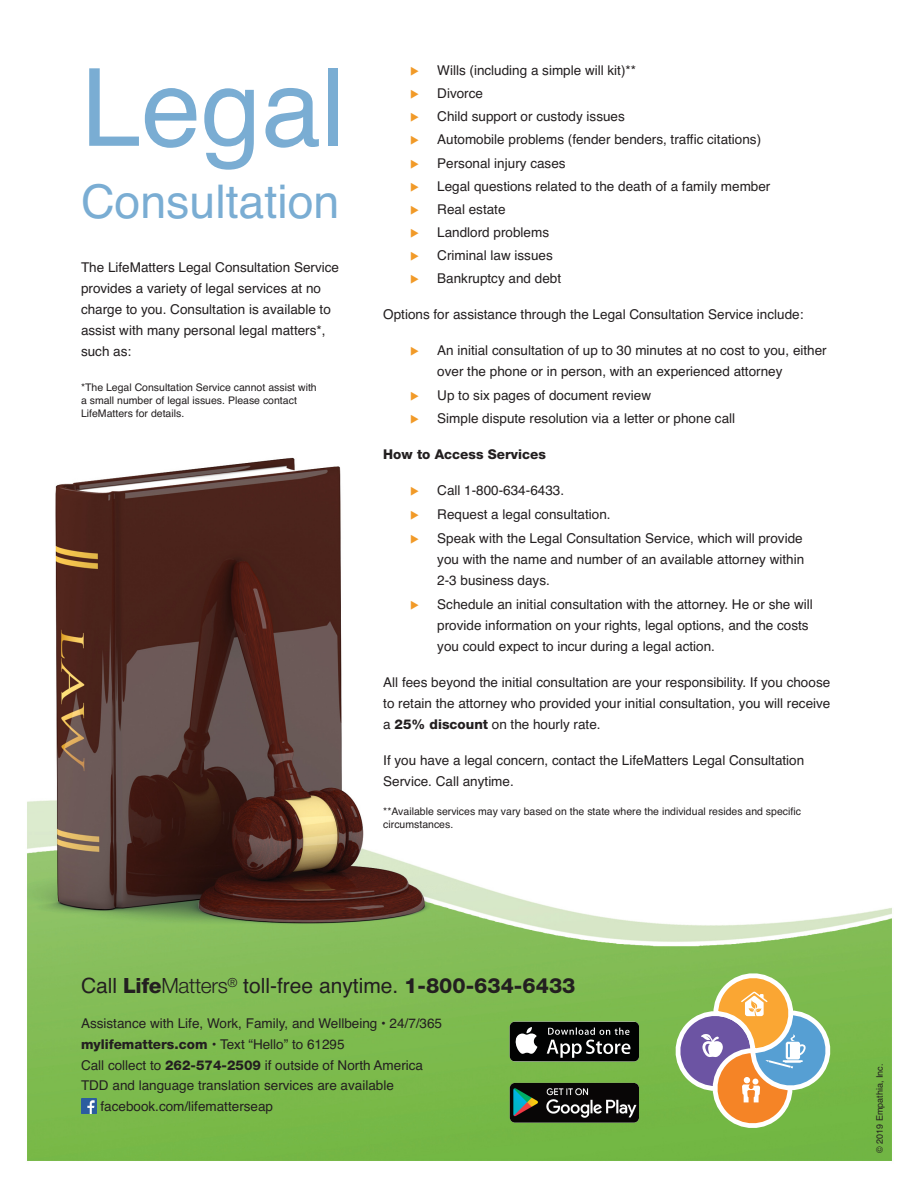
<style>
.page{position:relative;width:918px;height:1188px;background:#fff}
.page>*{position:absolute;margin:0;border:0;box-sizing:border-box;transform-origin:0 0}
.t1{font:108px "Helvetica";color:#7aadd3}
.t2{font:46.5px "Helvetica";color:#7aadd3}
.t3{font:21px "Helvetica";color:#231f20}
.t4{font:13.5px/21px "Helvetica";color:#231f20}
.t5{font:800 13.5px "Helvetica Neue LT Std";color:#231f20}
.t6{font:10.5px/12.6px "Helvetica";color:#231f20}
.t7{font:9px "Helvetica";color:#231f20}
.s1{color:#f19a28}
.s2{font-family:"Helvetica Neue LT Std";font-weight:800}
.s3{font-family:"Helvetica Neue LT Std";font-weight:300}
</style>
<div class="page">
<img style="left:27px;top:457px;width:865px;height:704px">
<svg style="left:674px;top:965px;width:164px;height:171px;background:#a3b077"></svg>
<img style="left:81px;top:1098px;width:15px;height:16px">
<svg style="left:510px;top:1022px;width:129px;height:39px;background:#323333"></svg>
<img style="left:510px;top:1083px;width:129px;height:40px">
<h1 class="t1" style="left:81px;top:68px;width:266px">Legal</h1>
<h2 class="t2" style="left:81px;top:184px;width:260px">Consultation</h2>
<p class="t4" style="left:81px;top:258px;width:260px">The LifeMatters Legal Consultation Service provides a variety of legal services at no charge to you. Consultation is available to assist with many personal legal matters*, such as:</p>
<p class="t6" style="left:81px;top:382px;width:237px">*The Legal Consultation Service cannot assist with a small number of legal issues. Please contact<br>LifeMatters for details.</p>
<p class="t4" style="left:410px;top:61px;width:227px"><span class="s1">◆</span> Wills (including a simple will kit)**</p>
<p class="t4" style="left:410px;top:84px;width:74px"><span class="s1">◆</span> Divorce</p>
<p class="t4" style="left:410px;top:107px;width:216px"><span class="s1">◆</span> Child support or custody issues</p>
<p class="t4" style="left:410px;top:130px;width:352px"><span class="s1">◆</span> Automobile problems (fender benders, traffic citations)</p>
<p class="t4" style="left:410px;top:154px;width:157px"><span class="s1">◆</span> Personal injury cases</p>
<p class="t4" style="left:410px;top:177px;width:362px"><span class="s1">◆</span> Legal questions related to the death of a family member</p>
<p class="t4" style="left:410px;top:200px;width:97px"><span class="s1">◆</span> Real estate</p>
<p class="t4" style="left:410px;top:223px;width:140px"><span class="s1">◆</span> Landlord problems</p>
<p class="t4" style="left:410px;top:246px;width:144px"><span class="s1">◆</span> Criminal law issues</p>
<p class="t4" style="left:410px;top:269px;width:152px"><span class="s1">◆</span> Bankruptcy and debt</p>
<p class="t4" style="left:383px;top:305px;width:422px">Options for assistance through the Legal Consultation Service include:</p>
<p class="t4" style="left:437px;top:341px;width:391px;text-indent:-27px"><span class="s1">◆</span> An initial consultation of up to 30 minutes at no cost to you, either over the phone or in person, with an experienced attorney</p>
<p class="t4" style="left:410px;top:386px;width:242px"><span class="s1">◆</span> Up to six pages of document review</p>
<p class="t4" style="left:410px;top:409px;width:326px"><span class="s1">◆</span> Simple dispute resolution via a letter or phone call</p>
<p class="t5" style="left:383px;top:446px;width:164px">How to Access Services</p>
<p class="t4" style="left:410px;top:481px;width:155px"><span class="s1">◆</span> Call 1-800-634-6433.</p>
<p class="t4" style="left:410px;top:505px;width:202px"><span class="s1">◆</span> Request a legal consultation.</p>
<p class="t4" style="left:437px;top:529px;width:368px;text-align:justify;text-indent:-27px"><span class="s1">◆</span> Speak with the Legal Consultation Service, which will provide you with the name and number of an available attorney within 2-3 business days.</p>
<p class="t4" style="left:437px;top:596px;width:377px;text-indent:-27px"><span class="s1">◆</span> Schedule an initial consultation with the attorney. He or she will provide information on your rights, legal options, and the costs you could expect to incur during a legal action.</p>
<p class="t4" style="left:383px;top:674px;width:449px;text-align:justify">All fees beyond the initial consultation are your responsibility. If you choose to retain the attorney who provided your initial consultation, you will receive a <span class="s2">25% discount</span> on the hourly rate.</p>
<p class="t4" style="left:383px;top:752px;width:422px">If you have a legal concern, contact the LifeMatters Legal Consultation<br>Service. Call anytime.</p>
<p class="t6" style="left:383px;top:806px;width:419px">**Available services may vary based on the state where the individual resides and specific circumstances.</p>
<h3 class="t3" style="left:81px;top:978px;width:496px">Call <span class="s2">Life</span><span class="s3">Matters</span><sup>®</sup> toll-free anytime. <span class="s2">1-800-634-6433</span></h3>
<p class="t4" style="left:81px;top:1014px;width:363px">Assistance with Life, Work, Family, and Wellbeing • 24/7/365</p>
<p class="t4" style="left:81px;top:1035px;width:265px"><span class="s2">mylifematters.com</span> • Text “Hello” to 61295</p>
<p class="t4" style="left:81px;top:1056px;width:344px">Call collect to <span class="s2">262-574-2509</span> if outside of North America</p>
<p class="t4" style="left:81px;top:1077px;width:314px">TDD and language translation services are available</p>
<p class="t4" style="left:101px;top:1097px;width:174px">facebook.com/lifematterseap</p>
<p class="t7" style="left:876px;top:1153px;width:91px;rotate:-90deg">© 2019 Empathia, Inc.</p>
</div>
